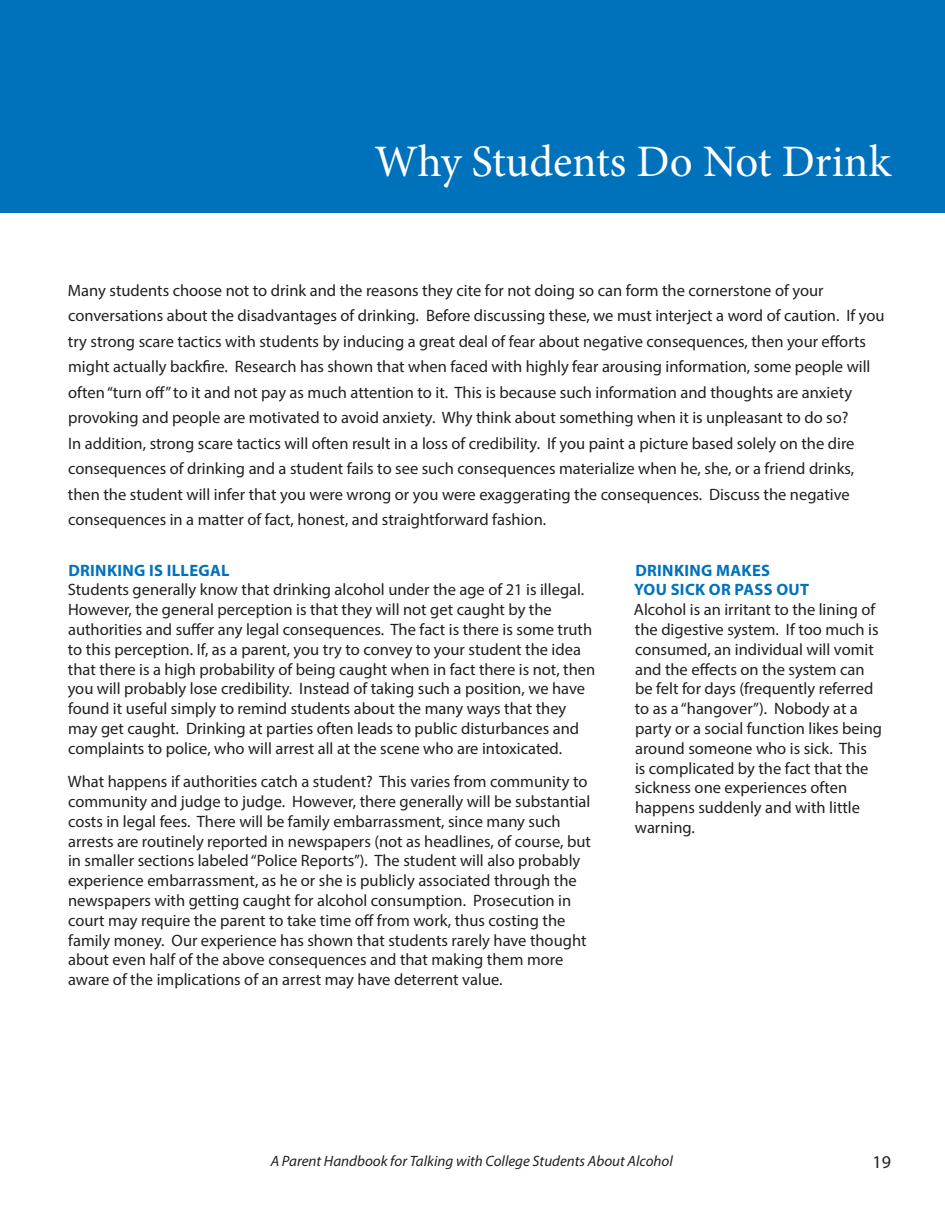
<style>
.page{position:relative;width:945px;height:1215px;background:#fff}
.page>*{position:absolute;margin:0;border:0;box-sizing:border-box;transform-origin:0 0}
.t1{font:45px "Minion Pro";color:#fff}
.t2{font:18px "Myriad Pro";color:#231f20}
.Body{font:16.5px/19.8px "Myriad Pro";color:#231f20}
.Intro_Paragraph{font:16.5px/25.5px "Myriad Pro";color:#231f20}
.t3{font:italic 15px "Myriad Pro";color:#231f20}
.s1{font-weight:700;color:#0072bc}
</style>
<div class="page">
<div style="left:14px;top:0;width:931px;height:212px;background:#0072bc"></div>
<div style="left:0;top:0;width:14px;height:212px;background:#0072bc"></div>
<p class="t1" style="left:375px;top:131px;width:518px">Why Students Do Not Drink</p>
<p class="Intro_Paragraph" style="left:68px;top:277px;width:818px">Many students choose not to drink and the reasons they cite for not doing so can form the cornerstone of your conversations about the disadvantages of drinking. Before discussing these, we must interject a word of caution. If you try strong scare tactics with students by inducing a great deal of fear about negative consequences, then your efforts might actually backfire. Research has shown that when faced with highly fear arousing information, some people will often “turn off” to it and not pay as much attention to it. This is because such information and thoughts are anxiety provoking and people are motivated to avoid anxiety. Why think about something when it is unpleasant to do so?<br>In addition, strong scare tactics will often result in a loss of credibility. If you paint a picture based solely on the dire consequences of drinking and a student fails to see such consequences materialize when he, she, or a friend drinks, then the student will infer that you were wrong or you were exaggerating the consequences. Discuss the negative consequences in a matter of fact, honest, and straightforward fashion.</p>
<p class="Body" style="left:68px;top:560px;width:529px"><span class="s1">DRINKING IS ILLEGAL<br></span>Students generally know that drinking alcohol under the age of 21 is illegal.<br>However, the general perception is that they will not get caught by the authorities and suffer any legal consequences. The fact is there is some truth to this perception. If, as a parent, you try to convey to your student the idea that there is a high probability of being caught when in fact there is not, then you will probably lose credibility. Instead of taking such a position, we have found it useful simply to remind students about the many ways that they may get caught. Drinking at parties often leads to public disturbances and complaints to police, who will arrest all at the scene who are intoxicated.</p>
<p class="Body" style="left:68px;top:772px;width:525px">What happens if authorities catch a student? This varies from community to community and judge to judge. However, there generally will be substantial costs in legal fees. There will be family embarrassment, since many such arrests are routinely reported in newspapers (not as headlines, of course, but in smaller sections labeled “Police Reports”). The student will also probably experience embarrassment, as he or she is publicly associated through the newspapers with getting caught for alcohol consumption. Prosecution in court may require the parent to take time off from work, thus costing the family money. Our experience has shown that students rarely have thought about even half of the above consequences and that making them more aware of the implications of an arrest may have deterrent value.</p>
<p class="Body" style="left:634px;top:560px;width:250px"><span class="s1">DRINKING MAKES<br>YOU SICK OR PASS OUT<br></span>Alcohol is an irritant to the lining of the digestive system. If too much is consumed, an individual will vomit and the effects on the system can be felt for days (frequently referred to as a “hangover”). Nobody at a party or a social function likes being around someone who is sick. This<br>is complicated by the fact that the sickness one experiences often happens suddenly and with little warning.</p>
<p class="t3" style="left:271px;top:1151px;width:404px">A Parent Handbook for Talking with College Students About Alcohol</p>
<p class="t2" style="left:873px;top:1151px;width:20px">19</p>
</div>
